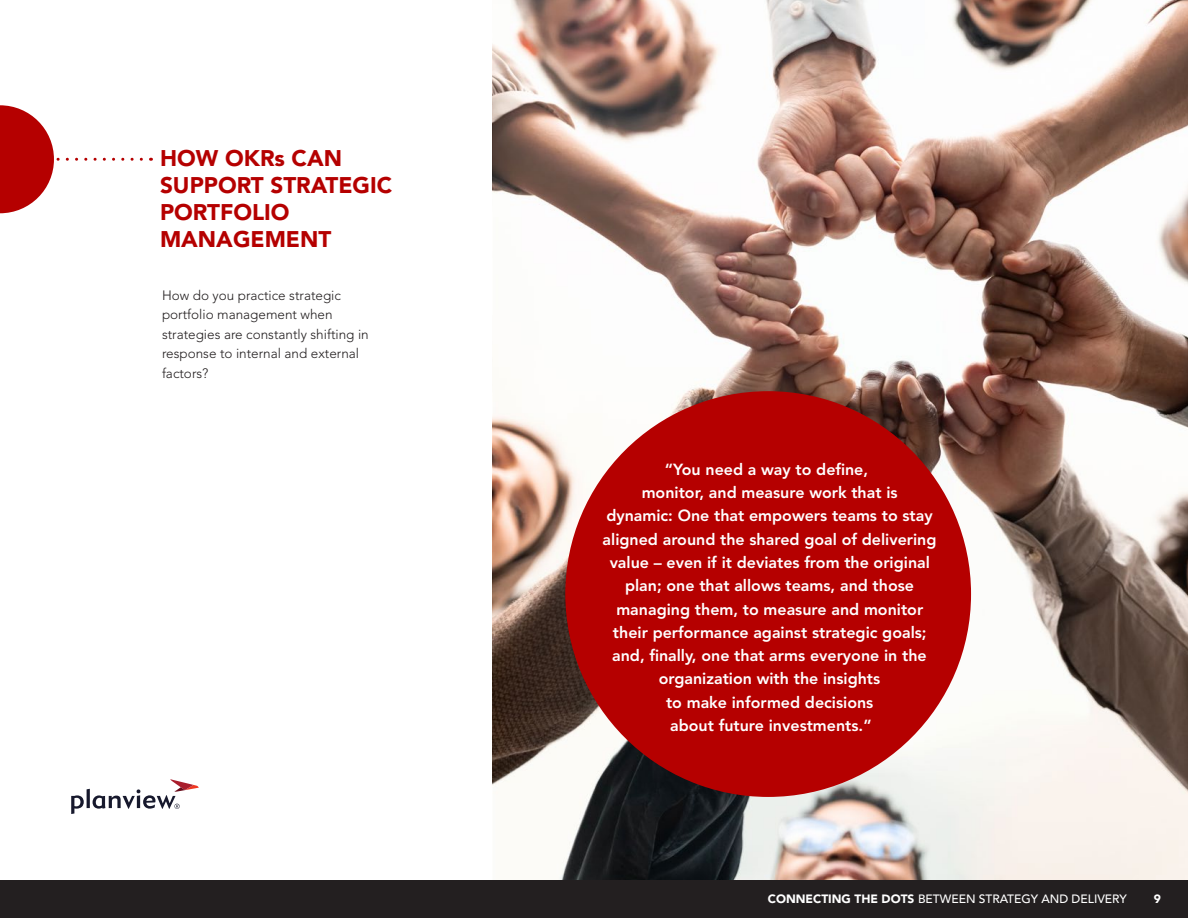
<style>
.page{position:relative;width:1188px;height:918px;background:#fff}
.page>*{position:absolute;margin:0;border:0;box-sizing:border-box;transform-origin:0 0}
.Page_Headline{font:900 22.5px/27px "Avenir LT Std";color:#b50000}
.Basic_Content{font:800 16.05px/23.2px "Avenir LT Std";color:#fff;text-align:center}
.body_copy_9_13{font:300 13.5px/19.5px "Avenir LT Std";color:#231f20}
.Basic_Content-2{font:500 12px "Avenir LT Std";color:#fff}
.Basic_Content-3{font:900 12px "Avenir LT Std";color:#fff}
.s1{font-weight:900}
</style>
<div class="page">
<img style="left:492px;top:0;width:696px;height:880px">
<div style="left:0;top:880px;width:1188px;height:38px;background:#231f20"></div>
<svg style="left:71px;top:779px;width:128px;height:35px"></svg>
<div style="left:565px;top:391px;width:406px;height:406px;background:#b50000;border-radius:50%"></div>
<svg style="left:0;top:105px;width:141px;height:108px"></svg>
<p class="Page_Headline" style="left:160px;top:145px;width:234px">HOW OKRs CAN<br>SUPPORT STRATEGIC<br>PORTFOLIO<br>MANAGEMENT</p>
<p class="body_copy_9_13" style="left:162px;top:285px;width:208px">How do you practice strategic portfolio management when strategies are constantly shifting in response to internal and external factors?</p>
<p class="Basic_Content" style="left:603px;top:458px;width:335px">“You need a way to define,<br>monitor, and measure work that is<br>dynamic: One that empowers teams to stay aligned around the shared goal of delivering value – even if it deviates from the original plan; one that allows teams, and those managing them, to measure and monitor their performance against strategic goals; and, finally, one that arms everyone in the organization with the insights<br>to make informed decisions<br>about future investments.”</p>
<p class="Basic_Content-2" style="left:768px;top:892px;width:360px"><span class="s1">CONNECTING THE DOTS</span> BETWEEN STRATEGY AND DELIVERY</p>
<p class="Basic_Content-3" style="left:1154px;top:892px;width:9px">9</p>
</div>
